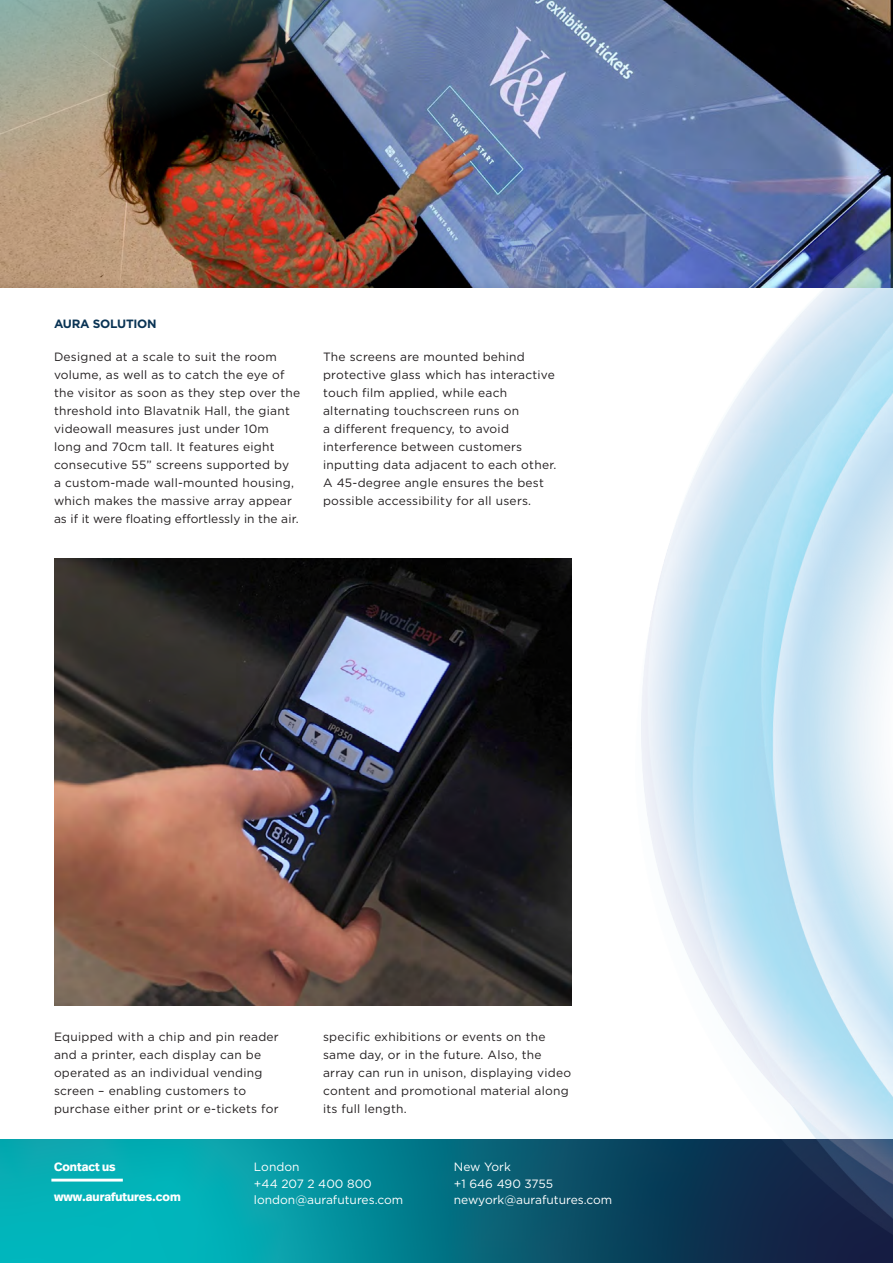
<style>
.page{position:relative;width:893px;height:1263px;background:#fff}
.page>*{position:absolute;margin:0;border:0;box-sizing:border-box;transform-origin:0 0}
.t1{font:12px/18px "Gotham HTF";letter-spacing:.02em;color:#231f20}
.t2{font:12px/16.5px "Gotham HTF";color:#fff}
.t3{font:700 12px "Real Head Pro";color:#fff}
.t4{font:700 12px "Gotham HTF";letter-spacing:-.02em;color:#093354}
</style>
<div class="page">
<svg style="left:0;top:1140px;width:635px;height:123px;background:#058a98"></svg>
<hr style="left:51px;top:1179px;width:72px;height:2px;background:#fff">
<img style="left:0;top:0;width:893px;height:288px">
<img style="left:54px;top:559px;width:517px;height:446px">
<img style="left:635px;top:119px;width:258px;height:1144px">
<p class="t4" style="left:54px;top:317px;width:104px">AURA SOLUTION</p>
<p class="t1" style="left:54px;top:347px;width:248px">Designed at a scale to suit the room volume, as well as to catch the eye of the visitor as soon as they step over the threshold into Blavatnik Hall, the giant videowall measures just under 10m<br>long and 70cm tall. It features eight consecutive 55” screens supported by<br>a custom-made wall-mounted housing, which makes the massive array appear as if it were floating effortlessly in the air.</p>
<p class="t1" style="left:323px;top:347px;width:235px">The screens are mounted behind protective glass which has interactive touch film applied, while each alternating touchscreen runs on<br>a different frequency, to avoid interference between customers inputting data adjacent to each other.<br>A 45-degree angle ensures the best possible accessibility for all users.</p>
<p class="t1" style="left:54px;top:1028px;width:226px">Equipped with a chip and pin reader and a printer, each display can be operated as an individual vending screen – enabling customers to purchase either print or e-tickets for</p>
<p class="t1" style="left:323px;top:1028px;width:250px">specific exhibitions or events on the same day, or in the future. Also, the array can run in unison, displaying video content and promotional material along its full length.</p>
<p class="t3" style="left:54px;top:1158px;width:63px">Contact us</p>
<p class="t3" style="left:54px;top:1188px;width:128px">www.aurafutures.com</p>
<p class="t2" style="left:254px;top:1158px;width:119px">London<br>+44 207 2 400 800</p>
<p class="t2" style="left:254px;top:1191px;width:151px">london@aurafutures.com</p>
<p class="t2" style="left:454px;top:1158px;width:58px">New York</p>
<p class="t2" style="left:454px;top:1175px;width:160px">+1 646 490 3755 newyork@aurafutures.com</p>
</div>
